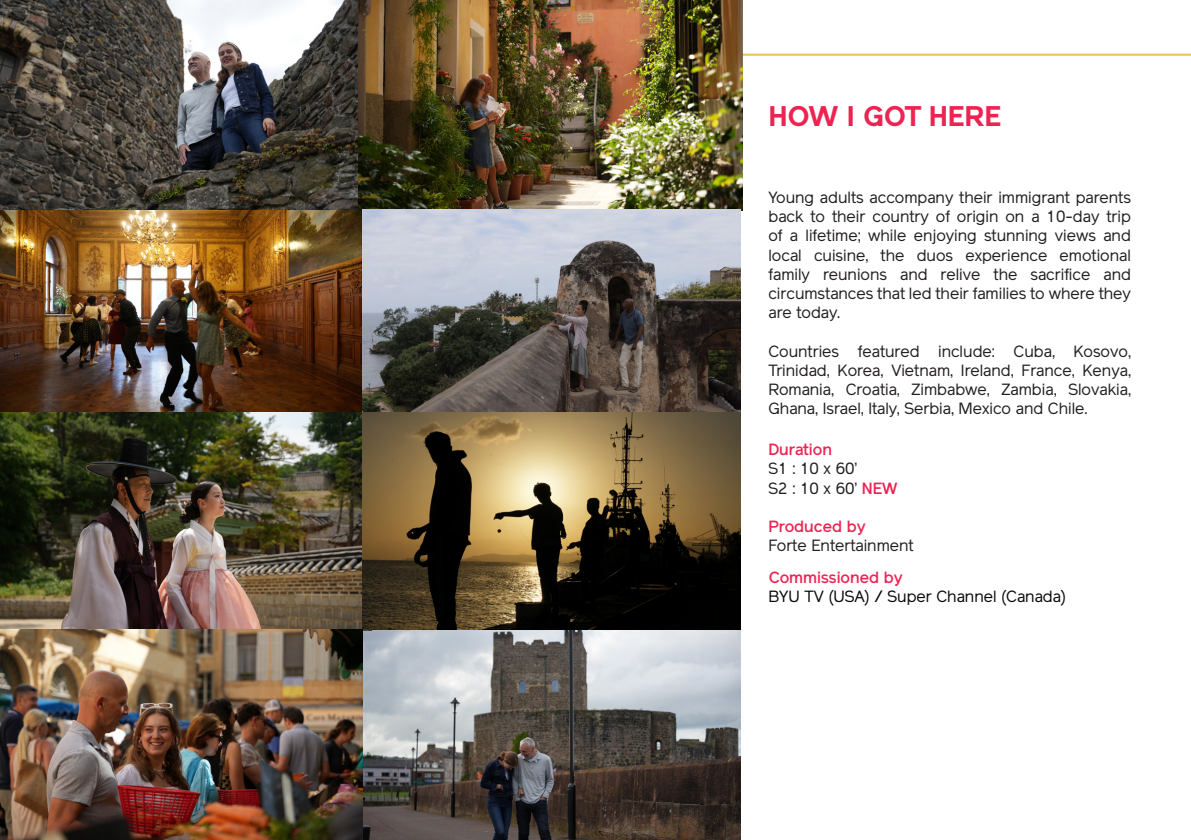
<style>
.page{position:relative;width:1191px;height:840px;background:#fff}
.page>*{position:absolute;margin:0;border:0;box-sizing:border-box;transform-origin:0 0}
.t1{font:700 28px "Reader";color:#ed2452}
.t2{font:16px/19.2px "Reader";color:#231f20;text-align:justify}
.t3{font:500 16px "Reader";color:#ed2452}
.t4{font:16px "Reader";color:#09090c}
.s1{font-weight:500;color:#ed2452}
</style>
<div class="page">
<hr style="left:0;top:54px;width:1191px;height:2px;background:#e6bf61">
<img style="left:363px;top:629px;width:377px;height:210px">
<img style="left:0;top:0;width:359px;height:210px">
<img style="left:359px;top:0;width:383px;height:210px">
<img style="left:0;top:210px;width:362px;height:202px">
<img style="left:363px;top:210px;width:377px;height:202px">
<img style="left:0;top:412px;width:363px;height:217px">
<img style="left:363px;top:412px;width:377px;height:217px">
<img style="left:0;top:629px;width:363px;height:210px">
<p class="t1" style="left:768px;top:100px;width:234px">HOW I GOT HERE</p>
<p class="t2" style="left:768px;top:187px;width:364px">Young adults accompany their immigrant parents back to their country of origin on a 10-day trip of a lifetime; while enjoying stunning views and local cuisine, the duos experience emotional family reunions and relive the sacrifice and circumstances that led their families to where they are today.</p>
<p class="t2" style="left:768px;top:341px;width:364px">Countries featured include: Cuba, Kosovo, Trinidad, Korea, Vietnam, Ireland, France, Kenya, Romania, Croatia, Zimbabwe, Zambia, Slovakia, Ghana, Israel, Italy, Serbia, Mexico and Chile.</p>
<p class="t3" style="left:768px;top:440px;width:65px">Duration</p>
<p class="t2" style="left:768px;top:459px;width:90px">S1 : 10 x 60’</p>
<p class="t2" style="left:768px;top:478px;width:131px">S2 : 10 x 60’ <span class="s1">NEW</span></p>
<p class="t3" style="left:768px;top:516px;width:99px">Produced by</p>
<p class="t2" style="left:768px;top:535px;width:147px">Forte Entertainment</p>
<p class="t3" style="left:768px;top:567px;width:136px">Commissioned by</p>
<p class="t4" style="left:768px;top:586px;width:299px">BYU TV (USA) / Super Channel (Canada)</p>
</div>
